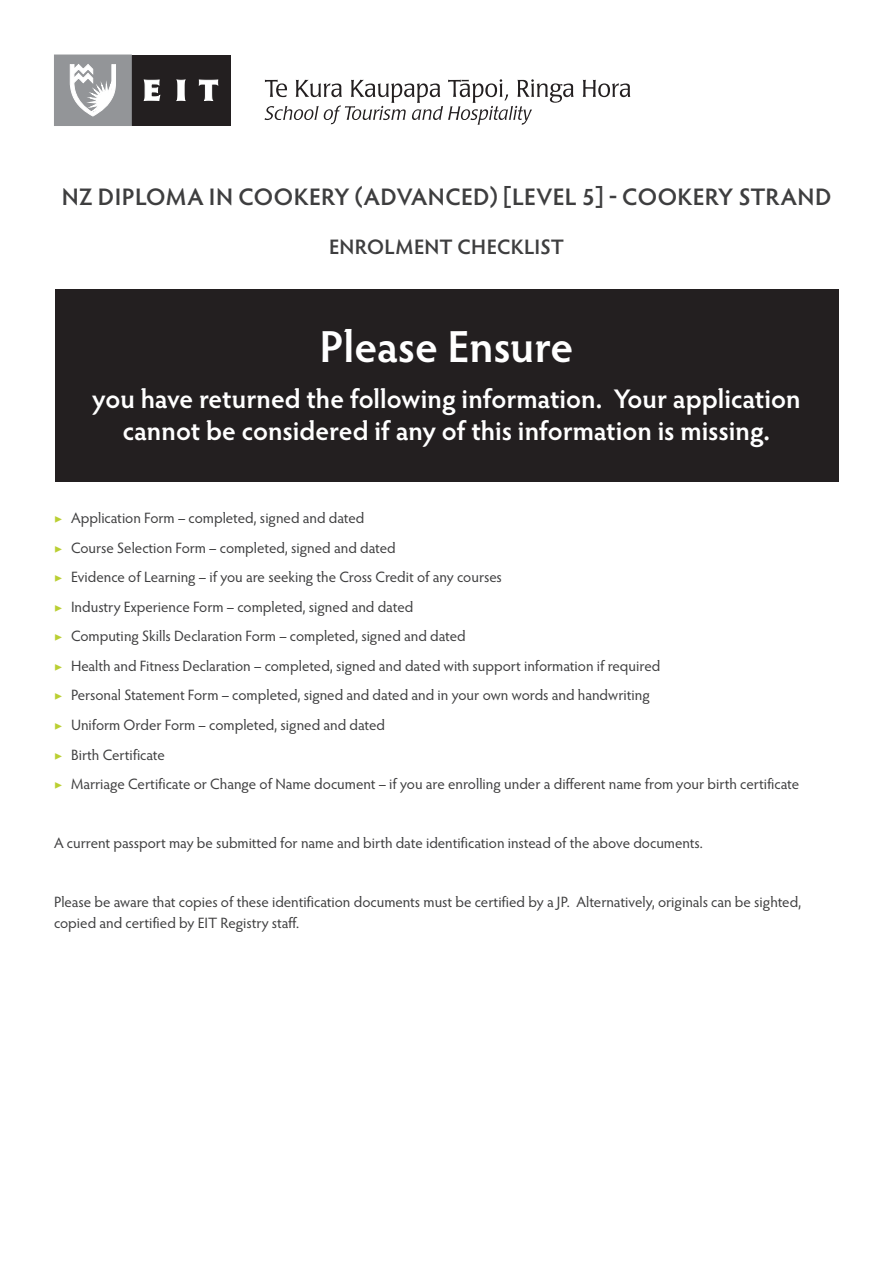
<style>
.page{position:relative;width:893px;height:1263px;background:#fff}
.page>*{position:absolute;margin:0;border:0;box-sizing:border-box;transform-origin:0 0}
.t1{font:600 45px "Hypatia Sans Pro";letter-spacing:-.005em;color:#fff}
.t2{font:600 27px/32.4px "Hypatia Sans Pro";color:#fff;text-align:center}
.t3{font:600 24px "Hypatia Sans Pro";letter-spacing:.015em;color:#3e3e3f}
.t4{font:600 21px "Hypatia Sans Pro";letter-spacing:.01em;color:#3e3e3f}
.t5{font:15px/29.5px "Hypatia Sans Pro";color:#3e3e3f}
.s1{font-weight:300;color:#bacf32}
</style>
<div class="page">
<div style="left:131px;top:55px;width:100px;height:70px;background:#231f20"></div>
<div style="left:54px;top:55px;width:77px;height:71px;background:#939598"></div>
<svg style="left:144px;top:79px;width:74px;height:22px"></svg>
<svg style="left:70px;top:64px;width:46px;height:53px"></svg>
<svg style="left:583px;top:80px;width:47px;height:17px"></svg>
<svg style="left:264px;top:79px;width:310px;height:46px"></svg>
<div style="left:55px;top:289px;width:784px;height:193px;background:#231f20"></div>
<h3 class="t3" style="left:62px;top:180px;width:771px">NZ DIPLOMA IN COOKERY (ADVANCED) [LEVEL 5] - COOKERY STRAND</h3>
<h3 class="t4" style="left:329px;top:232px;width:236px">ENROLMENT CHECKLIST</h3>
<h1 class="t1" style="left:320px;top:316px;width:255px">Please Ensure</h1>
<h2 class="t2" style="left:92px;top:381px;width:710px">you have returned the following information. Your application cannot be considered if any of this information is missing.</h2>
<p class="t5" style="left:54px;top:503px;width:747px"><span class="s1">▶</span> Application Form – completed, signed and dated<br><span class="s1">▶</span> Course Selection Form – completed, signed and dated<br><span class="s1">▶</span> Evidence of Learning – if you are seeking the Cross Credit of any courses<br><span class="s1">▶</span> Industry Experience Form – completed, signed and dated<br><span class="s1">▶</span> Computing Skills Declaration Form – completed, signed and dated<br><span class="s1">▶</span> Health and Fitness Declaration – completed, signed and dated with support information if required<br><span class="s1">▶</span> Personal Statement Form – completed, signed and dated and in your own words and handwriting<br><span class="s1">▶</span> Uniform Order Form – completed, signed and dated<br><span class="s1">▶</span> Birth Certificate<br><span class="s1">▶</span> Marriage Certificate or Change of Name document – if you are enrolling under a different name from your birth certificate</p>
<p class="t5" style="left:54px;top:828px;width:650px">A current passport may be submitted for name and birth date identification instead of the above documents.</p>
<p class="t5" style="left:54px;top:891px;width:749px;line-height:21px">Please be aware that copies of these identification documents must be certified by a JP. Alternatively, originals can be sighted, copied and certified by EIT Registry staff.</p>
</div>
